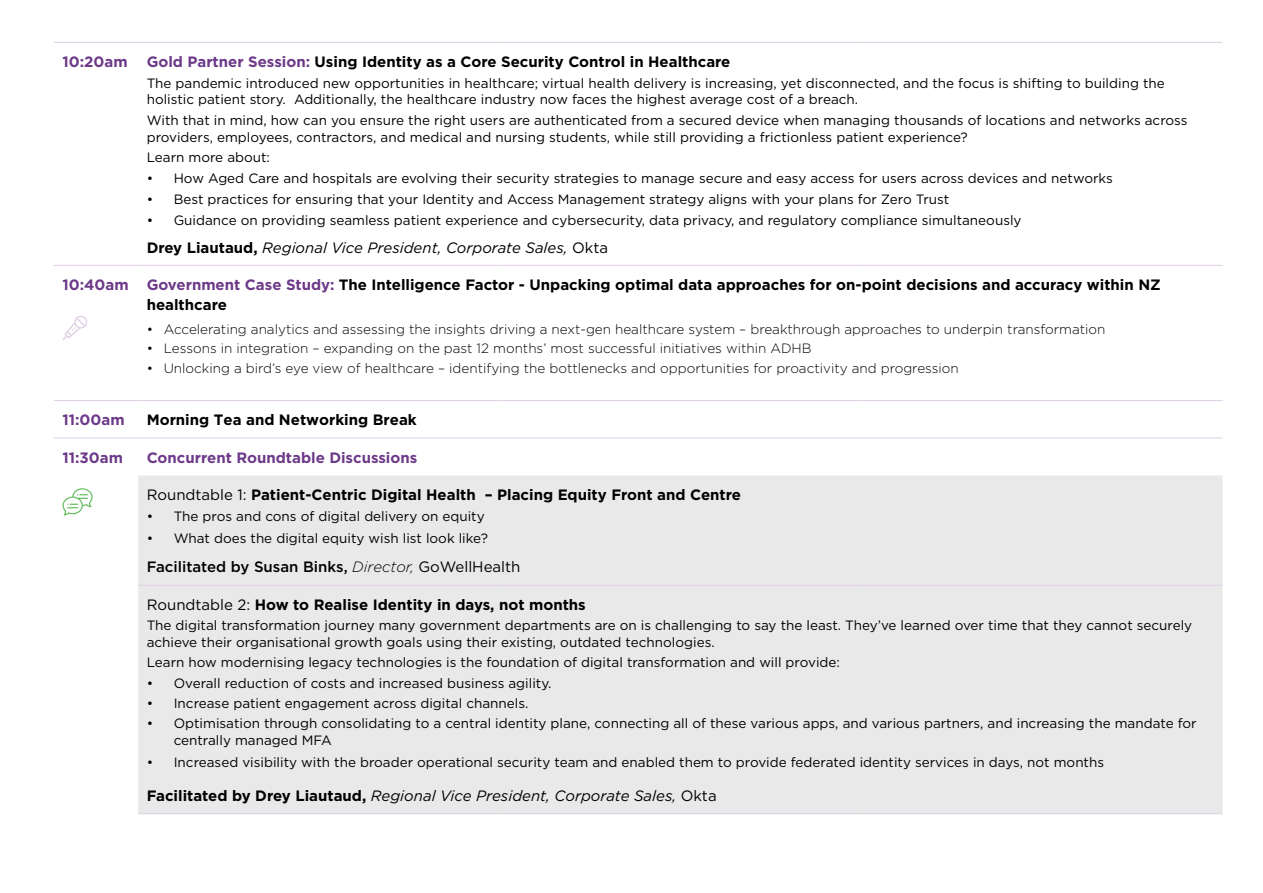
<style>
.page{position:relative;width:1263px;height:893px;background:#fff}
.page>*{position:absolute;margin:0;border:0;box-sizing:border-box;transform-origin:0 0}
.t1{font:700 15px/19.8px "Gotham";color:#000}
.t2{font:italic 15px "Gotham";color:#000}
.t3{font:700 15px "Gotham";color:#6d3a89}
.t4{font:500 15px "Gotham";color:#000}
.t5{font:13.5px/16.5px "Gotham";color:#000}
.t6{font:300 13.5px "Gotham";color:#000}
.s1{color:#6d3a89}
.s2{font-weight:700;font-style:normal}
.s3{font-style:normal}
.s4{font-weight:400}
.s5{font-weight:300;font-style:italic}
</style>
<div class="page">
<div style="left:138px;top:475px;width:1084px;height:338px;background:#e9e9ea"></div>
<hr style="left:54px;top:42px;width:84px;height:1px;background:#e0d1e4">
<hr style="left:138px;top:42px;width:362px;height:1px;background:#e0d1e4">
<hr style="left:500px;top:42px;width:361px;height:1px;background:#e0d1e4">
<hr style="left:861px;top:42px;width:361px;height:1px;background:#e0d1e4">
<hr style="left:54px;top:265px;width:84px;height:1px;background:#e0d1e4">
<hr style="left:138px;top:265px;width:362px;height:1px;background:#e0d1e4">
<hr style="left:500px;top:265px;width:361px;height:1px;background:#e0d1e4">
<hr style="left:861px;top:265px;width:361px;height:1px;background:#e0d1e4">
<hr style="left:54px;top:400px;width:84px;height:1px;background:#e0d1e4">
<hr style="left:138px;top:400px;width:362px;height:1px;background:#e0d1e4">
<hr style="left:500px;top:400px;width:361px;height:1px;background:#e0d1e4">
<hr style="left:861px;top:400px;width:361px;height:1px;background:#e0d1e4">
<hr style="left:54px;top:437px;width:84px;height:1px;background:#dfd1e5">
<hr style="left:138px;top:437px;width:362px;height:1px;background:#dfd1e5">
<hr style="left:500px;top:437px;width:361px;height:1px;background:#dfd1e5">
<hr style="left:861px;top:437px;width:361px;height:1px;background:#dfd1e5">
<hr style="left:138px;top:813px;width:362px;height:1px;background:#e0d1e4">
<hr style="left:500px;top:813px;width:361px;height:1px;background:#e0d1e4">
<hr style="left:861px;top:813px;width:361px;height:1px;background:#e0d1e4">
<hr style="left:138px;top:585px;width:362px;height:1px;background:#e0d1e4">
<hr style="left:500px;top:585px;width:361px;height:1px;background:#e0d1e4">
<hr style="left:861px;top:585px;width:361px;height:1px;background:#e0d1e4">
<svg style="left:63px;top:316px;width:24px;height:24px"></svg>
<svg style="left:63px;top:488px;width:30px;height:27px"></svg>
<p class="t3" style="left:63px;top:52px;width:67px">10:20am</p>
<p class="t1" style="left:147px;top:52px;width:585px"><span class="s1">Gold Partner Session:</span> Using Identity as a Core Security Control in Healthcare</p>
<p class="t5" style="left:147px;top:75px;width:1019px">The pandemic introduced new opportunities in healthcare; virtual health delivery is increasing, yet disconnected, and the focus is shifting to building the holistic patient story. Additionally, the healthcare industry now faces the highest average cost of a breach.</p>
<p class="t5" style="left:147px;top:112px;width:1042px">With that in mind, how can you ensure the right users are authenticated from a secured device when managing thousands of locations and networks across providers, employees, contractors, and medical and nursing students, while still providing a frictionless patient experience?</p>
<p class="t5" style="left:147px;top:149px;width:125px">Learn more about:</p>
<p class="t5" style="left:147px;top:170px;width:968px">• How Aged Care and hospitals are evolving their security strategies to manage secure and easy access for users across devices and networks</p>
<p class="t5" style="left:147px;top:191px;width:804px">• Best practices for ensuring that your Identity and Access Management strategy aligns with your plans for Zero Trust</p>
<p class="t5" style="left:147px;top:211px;width:876px">• Guidance on providing seamless patient experience and cybersecurity, data privacy, and regulatory compliance simultaneously</p>
<p class="t2" style="left:147px;top:238px;width:463px"><span class="s2">Drey Liautaud,</span> Regional Vice President, Corporate Sales, <span class="s3">Okta</span></p>
<p class="t1" style="left:147px;top:275px;width:1015px;text-indent:-84px"><span class="s1">10:40am Government Case Study:</span> The Intelligence Factor - Unpacking optimal data approaches for on-point decisions and accuracy within NZ healthcare</p>
<p class="t6" style="left:147px;top:320px;width:960px">• Accelerating analytics and assessing the insights driving a next-gen healthcare system – breakthrough approaches to underpin transformation</p>
<p class="t6" style="left:147px;top:340px;width:666px">• Lessons in integration – expanding on the past 12 months’ most successful initiatives within ADHB</p>
<p class="t6" style="left:147px;top:359px;width:814px">• Unlocking a bird’s eye view of healthcare – identifying the bottlenecks and opportunities for proactivity and progression</p>
<p class="t3" style="left:63px;top:410px;width:64px">11:00am</p>
<p class="t1" style="left:147px;top:410px;width:272px">Morning Tea and Networking Break</p>
<p class="t3" style="left:63px;top:447px;width:62px">11:30am</p>
<p class="t3" style="left:147px;top:447px;width:272px">Concurrent Roundtable Discussions</p>
<p class="t1" style="left:147px;top:485px;width:596px"><span class="s4">Roundtable 1:</span> Patient-Centric Digital Health – Placing Equity Front and Centre</p>
<p class="t5" style="left:147px;top:507px;width:340px">• The pros and cons of digital delivery on equity</p>
<p class="t5" style="left:147px;top:530px;width:343px">• What does the digital equity wish list look like?</p>
<p class="t4" style="left:147px;top:557px;width:375px">Facilitated by Susan Binks, <span class="s5">Director,</span> <span class="s4">GoWellHealth</span></p>
<p class="t1" style="left:147px;top:595px;width:441px"><span class="s4">Roundtable 2:</span> How to Realise Identity in days, not months</p>
<p class="t5" style="left:147px;top:617px;width:1047px">The digital transformation journey many government departments are on is challenging to say the least. They’ve learned over time that they cannot securely achieve their organisational growth goals using their existing, outdated technologies.</p>
<p class="t5" style="left:147px;top:654px;width:695px">Learn how modernising legacy technologies is the foundation of digital transformation and will provide:</p>
<p class="t5" style="left:147px;top:674px;width:406px">• Overall reduction of costs and increased business agility.</p>
<p class="t5" style="left:147px;top:695px;width:383px">• Increase patient engagement across digital channels.</p>
<p class="t5" style="left:174px;top:715px;width:1024px;text-indent:-27px">• Optimisation through consolidating to a central identity plane, connecting all of these various apps, and various partners, and increasing the mandate for centrally managed MFA</p>
<p class="t5" style="left:147px;top:754px;width:959px">• Increased visibility with the broader operational security team and enabled them to provide federated identity services in days, not months</p>
<p class="t2" style="left:147px;top:786px;width:571px"><span class="s2">Facilitated by Drey Liautaud,</span> Regional Vice President, Corporate Sales, <span class="s3">Okta</span></p>
</div>
